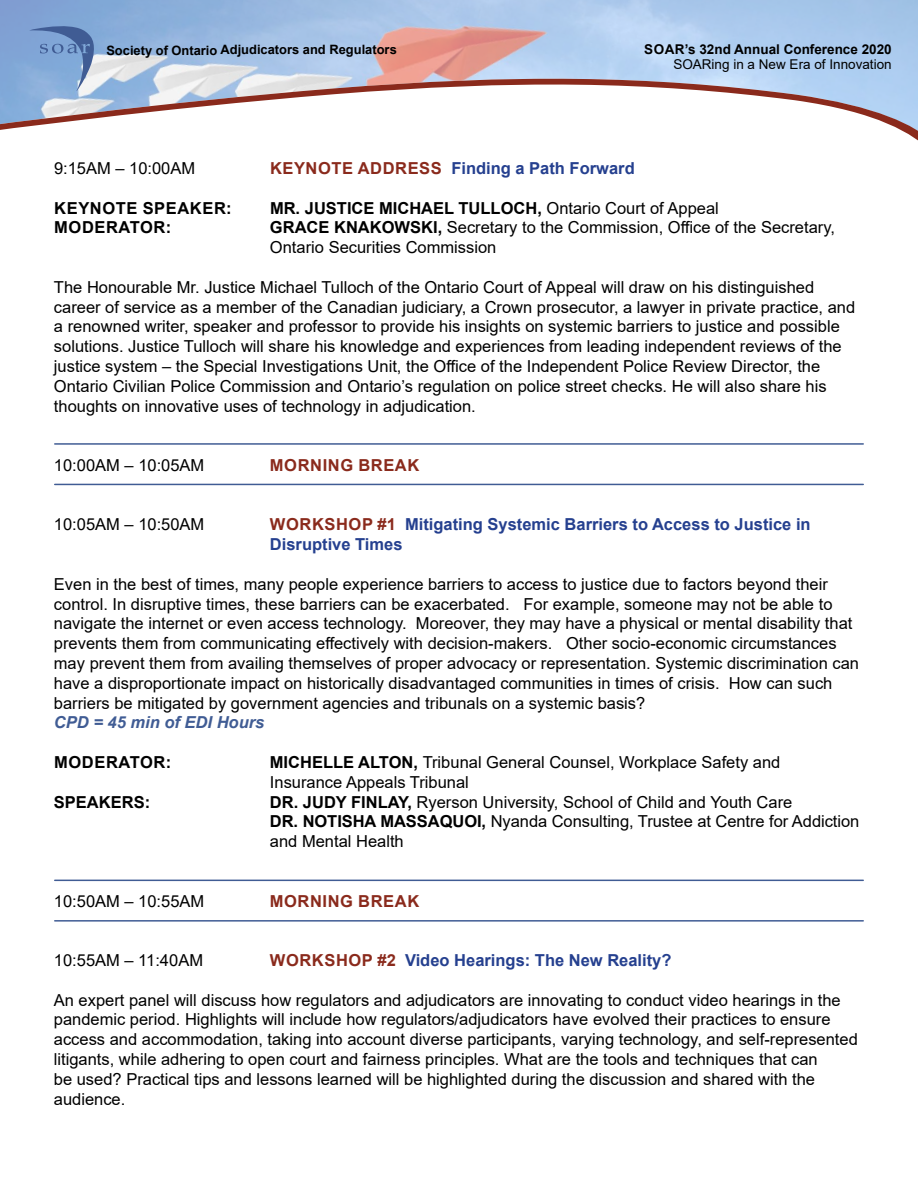
<style>
.page{position:relative;width:918px;height:1188px;background:#fff}
.page>*{position:absolute;margin:0;border:0;box-sizing:border-box;transform-origin:0 0}
.t1{font:16.5px/19.8px "Arial";color:#000}
.t2{font:700 16.5px "Arial";color:#25408f}
.t3{font:700 16.5px "Arial";color:#000}
.t4{font:700 16.5px "Arial";letter-spacing:.035em;color:#000}
.t5{font:700 16.5px "Arial";letter-spacing:.035em;color:#25408f}
.t6{font:700 16.5px "Arial";letter-spacing:.035em;color:#8a2a1c}
.t7{font:italic 700 16.5px "Arial";color:#405c94}
.t8{font:700 13.5px "Arial";color:#000}
.t9{font:13.5px "Arial";color:#000}
.t10{font:700 12.9px "Arial";color:#000}
.s1{color:#8a2a1c}
.s2{font-weight:400}
.s3{font-weight:700}
</style>
<div class="page">
<img style="left:0;top:0;width:918px;height:74px">
<svg style="left:0;top:74px;width:918px;height:67px"></svg>
<hr style="left:55px;top:443px;width:808px;height:2px;background:#405c94">
<hr style="left:55px;top:484px;width:808px;height:1px;background:#405c94">
<svg style="left:29px;top:24px;width:67px;height:67px"></svg>
<hr style="left:55px;top:880px;width:808px;height:1px;background:#405c94">
<hr style="left:55px;top:920px;width:808px;height:2px;background:#405c94">
<p class="t10" style="left:106px;top:40px;width:292px">society of ontario Adjudicators and regulators</p>
<p class="t8" style="left:644px;top:39px;width:249px">Soar’s 32nd Annual Conference 2020</p>
<p class="t9" style="left:673px;top:55px;width:220px">SOARing in a New Era of Innovation</p>
<p class="t1" style="left:54px;top:158px;width:143px">9:15AM – 10:00AM</p>
<p class="t5" style="left:270px;top:157px;width:366px"><span class="s1">Keynote Address</span> Finding a Path Forward</p>
<p class="t4" style="left:54px;top:196px;width:179px">Keynote Sp eak er:</p>
<p class="t3" style="left:270px;top:196px;width:450px">MR. JUSTICE MICHAEL TULLOCH, <span class="s2">Ontario Court of Appeal</span></p>
<p class="t4" style="left:54px;top:216px;width:119px">Moderator:</p>
<p class="t1" style="left:270px;top:218px;width:567px"><span class="s3">GRACE KNAKOWSKI,</span> Secretary to the Commission, Office of the Secretary,<br>Ontario Securities Commission</p>
<p class="t1" style="left:54px;top:277px;width:803px">The Honourable Mr. Justice Michael Tulloch of the Ontario Court of Appeal will draw on his distinguished career of service as a member of the Canadian judiciary, a Crown prosecutor, a lawyer in private practice, and a renowned writer, speaker and professor to provide his insights on systemic barriers to justice and possible solutions. Justice Tulloch will share his knowledge and experiences from leading independent reviews of the justice system – the Special Investigations Unit, the Office of the Independent Police Review Director, the Ontario Civilian Police Commission and Ontario’s regulation on police street checks. He will also share his thoughts on innovative uses of technology in adjudication.</p>
<p class="t1" style="left:54px;top:455px;width:152px">10:00AM – 10:05AM</p>
<p class="t6" style="left:270px;top:454px;width:20px">MORN</p>
<p class="t6" style="left:323px;top:454px;width:98px">ING BRE AK</p>
<p class="t1" style="left:54px;top:515px;width:152px">10:05AM – 10:50AM</p>
<p class="t2" style="left:270px;top:513px;width:542px"><span class="s1">worksh op #1</span> Mitigating Systemic Barriers to Access to Justice in</p>
<p class="t2" style="left:183px;top:533px;width:26px">D</p>
<p class="t2" style="left:282px;top:533px;width:122px">isruptive Times</p>
<p class="t1" style="left:54px;top:574px;width:807px">Even in the best of times, many people experience barriers to access to justice due to factors beyond their control. In disruptive times, these barriers can be exacerbated. For example, someone may not be able to navigate the internet or even access technology. Moreover, they may have a physical or mental disability that prevents them from communicating effectively with decision-makers. Other socio-economic circumstances may prevent them from availing themselves of proper advocacy or representation. Systemic discrimination can have a disproportionate impact on historically disadvantaged communities in times of crisis. How can such barriers be mitigated by government agencies and tribunals on a systemic basis?</p>
<p class="t7" style="left:54px;top:712px;width:212px">CPD = 45 min of EDI Hours</p>
<p class="t4" style="left:54px;top:751px;width:119px">Moderator:</p>
<p class="t3" style="left:270px;top:751px;width:114px">MICHELLE ALTON</p>
<p class="t1" style="left:270px;top:752px;width:512px;text-indent:144px"><span class="s3">,</span> Tribunal General Counsel, Workplace Safety and<br>Insurance Appeals Tribunal</p>
<p class="t3" style="left:54px;top:790px;width:69px">SPEAKERS</p>
<p class="t3" style="left:145px;top:790px;width:36px">: DR</p>
<p class="t1" style="left:270px;top:792px;width:524px;text-indent:24px"><span class="s3">. JUDY FINLAY,</span> Ryerson University, School of Child and Youth Care<br><span class="s3">DR.NOT</span></p>
<p class="t1" style="left:270px;top:812px;width:591px;text-indent:67px"><span class="s3">ISHA MASS AQUOI,</span> Nyanda Consulting, Trustee at Centre for Addiction and Mental Health</p>
<p class="t1" style="left:54px;top:891px;width:152px">10:50AM – 10:55AM</p>
<p class="t6" style="left:270px;top:889px;width:20px">MORN</p>
<p class="t6" style="left:323px;top:889px;width:98px">ING BRE AK</p>
<p class="t1" style="left:54px;top:950px;width:151px">10:55AM – 11:40AM</p>
<p class="t2" style="left:270px;top:949px;width:403px"><span class="s1">worksh op #2</span> Video Hearings: The New Reality?</p>
<p class="t1" style="left:54px;top:990px;width:806px">An expert panel will discuss how regulators and adjudicators are innovating to conduct video hearings in the pandemic period. Highlights will include how regulators/adjudicators have evolved their practices to ensure access and accommodation, taking into account diverse participants, varying technology, and self-represented litigants, while adhering to open court and fairness principles. What are the tools and techniques that can<br>be used? Practical tips and lessons learned will be highlighted during the discussion and shared with the audience.</p>
</div>
